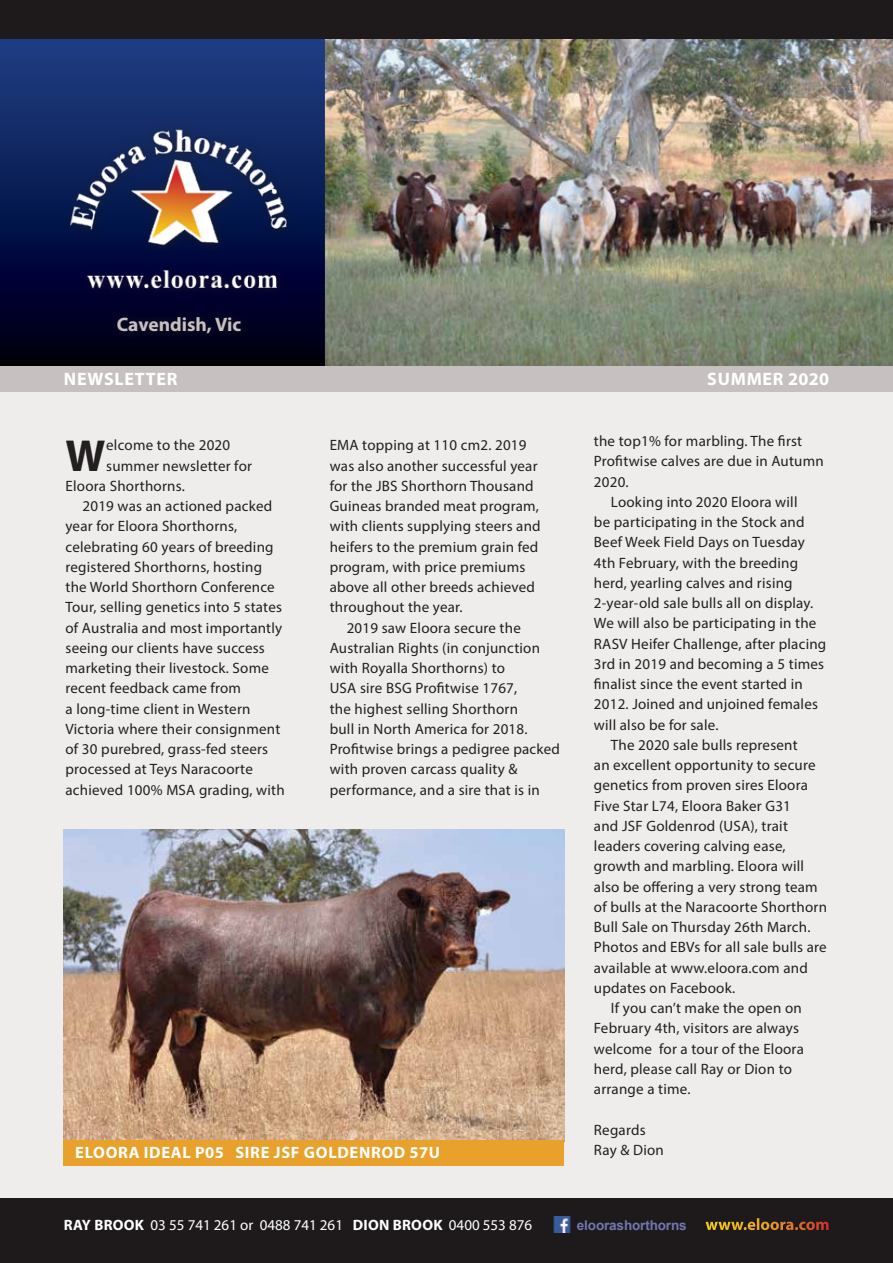
<style>
.page{position:relative;width:893px;height:1263px;background:#fff}
.page>*{position:absolute;margin:0;border:0;box-sizing:border-box;transform-origin:0 0}
.t1{font:700 45px "Myriad Pro";color:#231f20}
.t2{font:700 19.5px "Myriad Pro";color:#c6c1c0}
.t3{font:700 18px "Myriad Pro";letter-spacing:.04em;color:#fff}
.t4{font:700 16.5px "Myriad Pro";letter-spacing:.04em;color:#fff}
.t5{font:15px/20.2px "Myriad Pro";letter-spacing:.015em;color:#231f20}
.t6{font:15px "Myriad Pro";color:#fff}
.t7{font:700 13.5px "Arial";letter-spacing:-.01em;color:#7177af}
.s1{font-weight:700}
.s2{font-family:"Myriad Pro";font-size:16.5px;color:#fff}
</style>
<div class="page">
<div style="left:0;top:11px;width:893px;height:1252px;background:#eeedec"></div>
<div style="left:0;top:1198px;width:893px;height:65px;background:#1e1a1b"></div>
<svg style="left:0;top:38px;width:325px;height:328px;background:#0d1c4f"></svg>
<img style="left:325px;top:38px;width:568px;height:328px">
<div style="left:0;top:366px;width:893px;height:25px;background:#c6c1c0"></div>
<img style="left:553px;top:1217px;width:18px;height:16px">
<div style="left:63px;top:122px;width:234px;height:133px;background:#00093f"></div>
<img style="left:44px;top:113px;width:268px;height:139px">
<div style="left:80px;top:263px;width:207px;height:36px;background:#231f20;opacity:.8"></div>
<img style="left:44px;top:268px;width:268px;height:29px">
<div style="left:110px;top:309px;width:140px;height:33px;background:#030321"></div>
<img style="left:64px;top:830px;width:500px;height:310px">
<div style="left:64px;top:1140px;width:500px;height:26px;background:#e8a12b"></div>
<div style="left:0;top:0;width:893px;height:38px;background:#1e1a1b"></div>
<h2 class="t2" style="left:117px;top:312px;width:126px">Cavendish, Vic</h2>
<p class="t3" style="left:64px;top:367px;width:115px">NEWSLETTER</p>
<p class="t3" style="left:707px;top:367px;width:123px">SUMMER 2020</p>
<h1 class="t1" style="left:66px;top:426px;width:41px">W</h1>
<p class="t5" style="left:106px;top:435px;width:126px">elcome to the 2020</p>
<p class="t5" style="left:106px;top:455px;width:147px">summer newsletter for</p>
<p class="t5" style="left:66px;top:475px;width:121px">Eloora Shorthorns.</p>
<p class="t5" style="left:83px;top:496px;width:191px">2019 was an actioned packed</p>
<p class="t5" style="left:66px;top:516px;width:173px">year for Eloora Shorthorns,</p>
<p class="t5" style="left:66px;top:536px;width:210px">celebrating 60 years of breeding</p>
<p class="t5" style="left:66px;top:556px;width:198px">registered Shorthorns, hosting</p>
<p class="t5" style="left:66px;top:577px;width:211px">the World Shorthorn Conference</p>
<p class="t5" style="left:66px;top:597px;width:218px">Tour, selling genetics into 5 states</p>
<p class="t5" style="left:66px;top:617px;width:218px">of Australia and most importantly</p>
<p class="t5" style="left:66px;top:637px;width:201px">seeing our clients have success</p>
<p class="t5" style="left:66px;top:658px;width:205px">marketing their livestock. Some</p>
<p class="t5" style="left:66px;top:678px;width:177px">recent feedback came from</p>
<p class="t5" style="left:66px;top:698px;width:186px">a long-time client in Western</p>
<p class="t5" style="left:66px;top:718px;width:216px">Victoria where their consignment</p>
<p class="t5" style="left:66px;top:739px;width:204px">of 30 purebred, grass-fed steers</p>
<p class="t5" style="left:66px;top:759px;width:189px">processed at Teys Naracoorte</p>
<p class="t5" style="left:66px;top:779px;width:221px">achieved 100% MSA grading, with</p>
<p class="t5" style="left:330px;top:435px;width:213px">EMA topping at 110 cm2. 2019 was also another successful year for the JBS Shorthorn Thousand<br>Guineas branded meat program, with clients supplying steers and heifers to the premium grain fed program, with price premiums above all other breeds achieved throughout the year.</p>
<p class="t5" style="left:330px;top:617px;width:232px;text-indent:17px">2019 saw Eloora secure the<br>Australian Rights (in conjunction with Royalla Shorthorns) to<br>USA sire BSG Profitwise 1767,<br>the highest selling Shorthorn<br>bull in North America for 2018.<br>Profitwise brings a pedigree packed with proven carcass quality &amp; performance, and a sire that is in</p>
<p class="t4" style="left:75px;top:1141px;width:366px">ELOORA IDEAL P05 SIRE JSF GOLDENROD 57U</p>
<p class="t5" style="left:594px;top:431px;width:210px">the top1% for marbling. The first</p>
<p class="t5" style="left:594px;top:451px;width:231px">Profitwise calves are due in Autumn</p>
<p class="t5" style="left:594px;top:471px;width:36px">2020.</p>
<p class="t5" style="left:611px;top:491px;width:188px">Looking into 2020 Eloora will</p>
<p class="t5" style="left:594px;top:512px;width:212px">be participating in the Stock and</p>
<p class="t5" style="left:594px;top:532px;width:213px">Beef Week Field Days on Tuesday</p>
<p class="t5" style="left:594px;top:552px;width:206px">4th February, with the breeding</p>
<p class="t5" style="left:594px;top:572px;width:200px">herd, yearling calves and rising</p>
<p class="t5" style="left:594px;top:593px;width:221px">2-year-old sale bulls all on display.</p>
<p class="t5" style="left:594px;top:613px;width:224px">We will also be participating in the</p>
<p class="t5" style="left:594px;top:633px;width:234px">RASV Heifer Challenge, after placing</p>
<p class="t5" style="left:594px;top:653px;width:232px">3rd in 2019 and becoming a 5 times</p>
<p class="t5" style="left:594px;top:674px;width:210px">finalist since the event started in</p>
<p class="t5" style="left:594px;top:694px;width:226px">2012. Joined and unjoined females</p>
<p class="t5" style="left:594px;top:714px;width:126px">will also be for sale.</p>
<p class="t5" style="left:611px;top:734px;width:188px">The 2020 sale bulls represent</p>
<p class="t5" style="left:594px;top:755px;width:223px">an excellent opportunity to secure</p>
<p class="t5" style="left:594px;top:775px;width:216px">genetics from proven sires Eloora</p>
<p class="t5" style="left:594px;top:795px;width:199px">Five Star L74, Eloora Baker G31</p>
<p class="t5" style="left:594px;top:815px;width:196px">and JSF Goldenrod (USA), trait</p>
<p class="t5" style="left:594px;top:836px;width:193px">leaders covering calving ease,</p>
<p class="t5" style="left:594px;top:856px;width:212px">growth and marbling. Eloora will</p>
<p class="t5" style="left:594px;top:876px;width:225px">also be offering a very strong team</p>
<p class="t5" style="left:594px;top:896px;width:235px">of bulls at the Naracoorte Shorthorn</p>
<p class="t5" style="left:594px;top:917px;width:218px">Bull Sale on Thursday 26th March.</p>
<p class="t5" style="left:594px;top:937px;width:234px">Photos and EBVs for all sale bulls are</p>
<p class="t5" style="left:594px;top:957px;width:215px">available at www.eloora.com and</p>
<p class="t5" style="left:594px;top:977px;width:143px">updates on Facebook.</p>
<p class="t5" style="left:611px;top:998px;width:192px">If you can’t make the open on</p>
<p class="t5" style="left:594px;top:1018px;width:207px">February 4th, visitors are always</p>
<p class="t5" style="left:594px;top:1038px;width:212px">welcome for a tour of the Eloora</p>
<p class="t5" style="left:594px;top:1058px;width:200px">herd, please call Ray or Dion to</p>
<p class="t5" style="left:594px;top:1079px;width:98px">arrange a time.</p>
<p class="t5" style="left:594px;top:1119px;width:71px">Regards<br>Ray &amp; Dion</p>
<p class="t6" style="left:64px;top:1215px;width:470px"><span class="s1">RAY BROOK</span> 03 55 741 261 or 0488 741 261 <span class="s1">DION BROOK</span> 0400 553 876</p>
<p class="t7" style="left:577px;top:1215px;width:254px">eloorashorthorns <span class="s2">www.eloora.com</span></p>
</div>
